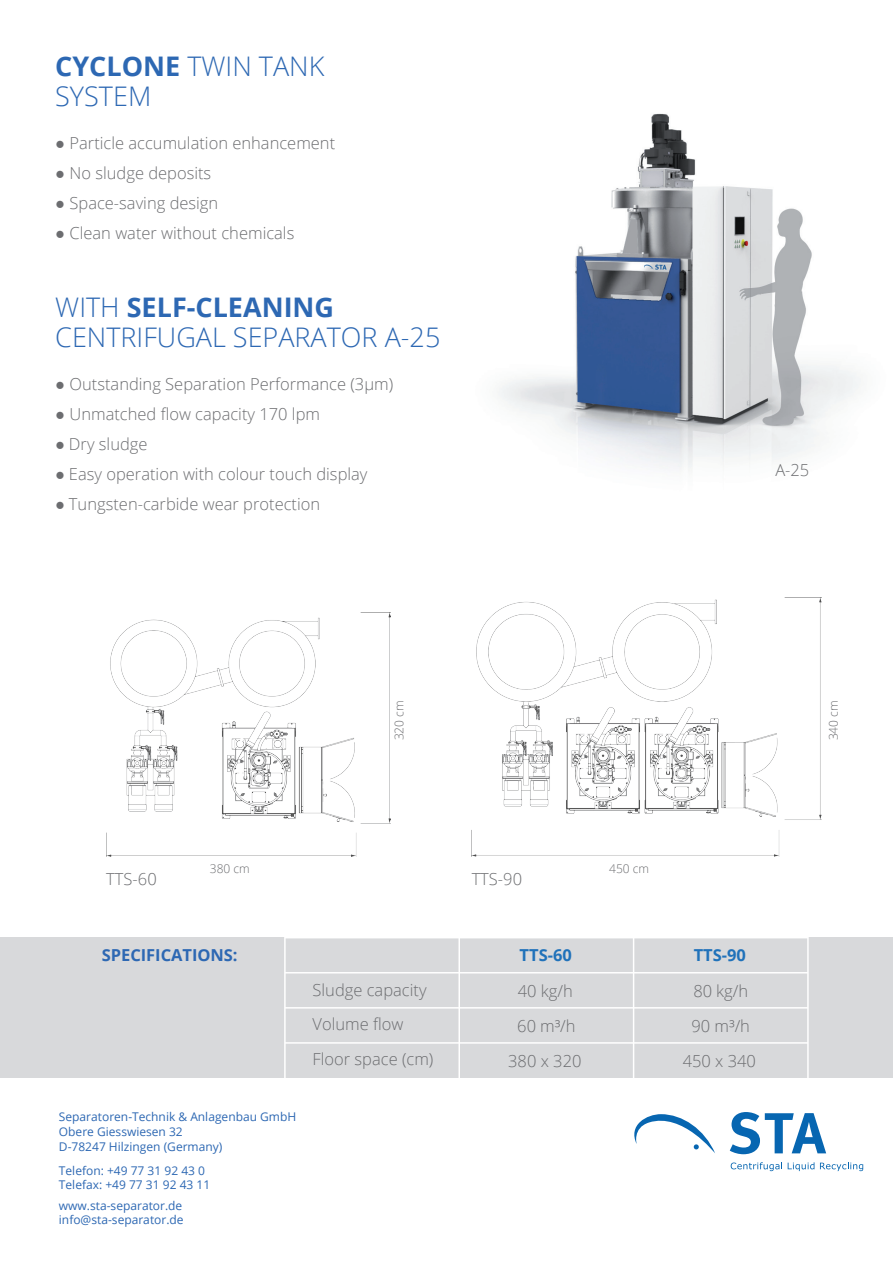
<style>
.page{position:relative;width:893px;height:1263px;background:#fff}
.page>*{position:absolute;margin:0;border:0;box-sizing:border-box;transform-origin:0 0}
.t1{font:300 27px/30px "Open Sans";color:#2d68b3}
.t2{font:300 16.5px/34.5px "Open Sans";color:#6c6d70}
.t3{font:700 16.5px "Open Sans";color:#2d68b3}
.t4{font:700 16.5px "Open Sans";color:#2072ba}
.t5{font:12px/14.7px "Open Sans";color:#2d68b3}
.t6{font:300 12px "Open Sans";color:#6c6d70}
.s1{font-weight:700}
.s2{font-family:"Segoe UI";font-weight:700}
</style>
<div class="page">
<svg style="left:634px;top:1114px;width:81px;height:39px"></svg>
<svg style="left:731px;top:1162px;width:51px;height:9px"></svg>
<svg style="left:788px;top:1162px;width:26px;height:9px"></svg>
<svg style="left:820px;top:1162px;width:43px;height:9px"></svg>
<svg style="left:730px;top:1112px;width:96px;height:42px"></svg>
<div style="left:0;top:938px;width:893px;height:140px;background:#d8d9db"></div>
<hr style="left:807px;top:867px;width:2px;height:211px;background:#fff">
<hr style="left:458px;top:867px;width:2px;height:211px;background:#fff">
<hr style="left:633px;top:867px;width:1px;height:211px;background:#fff">
<hr style="left:284px;top:867px;width:2px;height:211px;background:#fff">
<hr style="left:285px;top:972px;width:523px;height:1px;background:#fff">
<hr style="left:285px;top:1007px;width:523px;height:1px;background:#fff">
<hr style="left:285px;top:1042px;width:523px;height:2px;background:#fff">
<img style="left:498px;top:113px;width:363px;height:356px">
<img style="left:472px;top:597px;width:349px;height:260px">
<img style="left:106px;top:612px;width:285px;height:244px">
<h1 class="t1" style="left:55px;top:50px;width:271px"><span class="s1">CYCLONE</span> twin Tank system</h1>
<p class="t2" style="left:55px;top:125px;width:281px"><span class="s2">●</span> Particle accumulation enhancement</p>
<p class="t2" style="left:55px;top:155px;width:158px"><span class="s2">●</span> No sludge deposits</p>
<p class="t2" style="left:55px;top:185px;width:165px"><span class="s2">●</span> Space-saving design</p>
<p class="t2" style="left:55px;top:215px;width:241px"><span class="s2">●</span> Clean water without chemicals</p>
<h1 class="t1" style="left:55px;top:292px;width:387px">With <span class="s1">SELF-CLEANING<br></span>Centrifugal Separator A-25</h1>
<p class="t2" style="left:55px;top:366px;width:339px"><span class="s2">●</span> Outstanding Separation Performance (3μm)</p>
<p class="t2" style="left:55px;top:396px;width:266px"><span class="s2">●</span> Unmatched flow capacity 170 lpm</p>
<p class="t2" style="left:55px;top:426px;width:94px"><span class="s2">●</span> Dry sludge</p>
<p class="t2" style="left:55px;top:456px;width:314px"><span class="s2">●</span> Easy operation with colour touch display</p>
<p class="t2" style="left:55px;top:486px;width:266px"><span class="s2">●</span> Tungsten-carbide wear protection</p>
<p class="t2" style="left:775px;top:452px;width:36px">A-25</p>
<p class="t2" style="left:106px;top:861px;width:52px">TTS-60</p>
<p class="t6" style="left:391px;top:740px;width:41px;rotate:-90deg">320 cm</p>
<p class="t6" style="left:825px;top:740px;width:41px;rotate:-90deg">340 cm</p>
<p class="t6" style="left:210px;top:860px;width:41px">380 cm</p>
<p class="t6" style="left:609px;top:860px;width:41px">450 cm</p>
<p class="t2" style="left:472px;top:861px;width:52px">TTS-90</p>
<p class="t3" style="left:102px;top:943px;width:137px">SPECIFICATIONS:</p>
<p class="t5" style="left:59px;top:1109px;width:239px">Separatoren-Technik &amp; Anlagenbau GmbH<br>Obere Giesswiesen 32<br>D-78247 Hilzingen (Germany)</p>
<p class="t5" style="left:59px;top:1163px;width:153px">Telefon: +49 77 31 92 43 0<br>Telefax: +49 77 31 92 43 11</p>
<p class="t5" style="left:59px;top:1198px;width:126px">www.sta-separator.de info@sta-separator.de</p>
<p class="t2" style="left:313px;top:972px;width:122px">Sludge capacity<br>Volume flow<br>Floor space (cm)</p>
<p class="t4" style="left:520px;top:944px;width:54px">TTS-60</p>
<p class="t2" style="left:518px;top:973px;width:57px">40 kg/h</p>
<p class="t2" style="left:693px;top:973px;width:56px">80 kg/h</p>
<p class="t2" style="left:517px;top:1008px;width:60px">60 m³/h</p>
<p class="t2" style="left:691px;top:1008px;width:60px">90 m³/h</p>
<p class="t2" style="left:508px;top:1043px;width:75px">380 x 320</p>
<p class="t2" style="left:683px;top:1043px;width:75px">450 x 340</p>
<p class="t4" style="left:694px;top:944px;width:54px">TTS-90</p>
</div>
